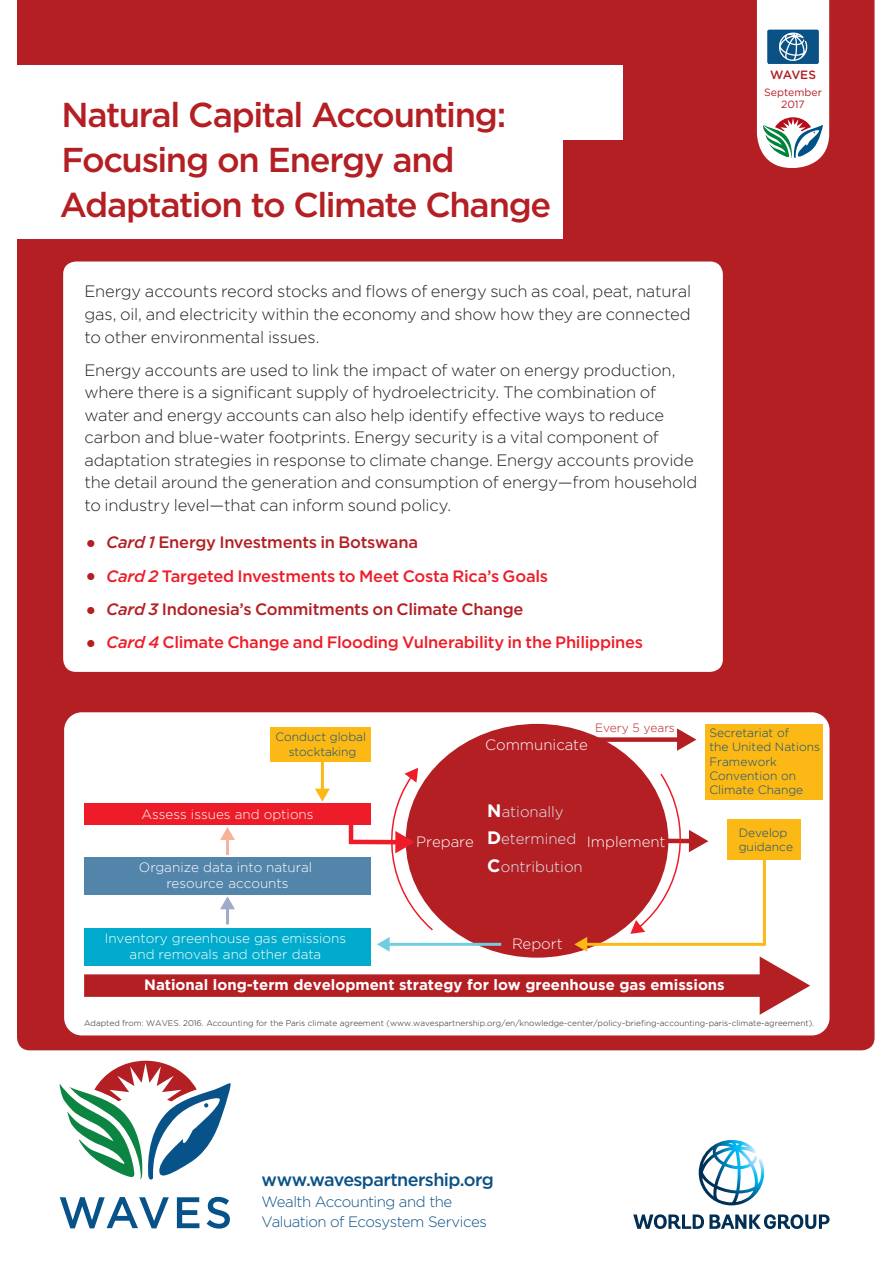
<style>
.page{position:relative;width:893px;height:1263px;background:#fff}
.page>*{position:absolute;margin:0;border:0;box-sizing:border-box;transform-origin:0 0}
.WAVES-H0{font:500 34.5px/45px "Gotham";letter-spacing:-.04em;color:#b31f23}
.t1{font:500 18px "Gotham";letter-spacing:-.035em;color:#0a5186}
.WAVES-Body-11pt{font:300 16.5px/22.5px "Gotham";letter-spacing:-.01em;color:#231f20;text-align:justify}
.t2{font:500 16.5px "Gotham";letter-spacing:-.015em;color:#ee1c28}
.t3{font:500 16.5px "Gotham";letter-spacing:-.015em;color:#b31f23}
.t4{font:700 15px "Gotham";color:#fff}
.t5{font:300 15px/19.5px "Gotham";letter-spacing:-.035em;color:#0a5186}
.t6{font:300 15px "Gotham";color:#fff}
.t7{font:300 15px/27.8px "Gotham";color:#deecf7}
.t8{font:300 13.5px/16.2px "Gotham";color:#fff;text-align:center}
.t9{font:300 12px/14.4px "Gotham";color:#0a5186}
.t10{font:300 12px "Gotham";letter-spacing:-.005em;color:#b31f23}
.WAVES-Tag1{font:500 12px "Gotham";letter-spacing:-.03em;color:#b31f23}
.WAVES-Tag3{font:10.5px/12px "Gotham";letter-spacing:.005em;color:#b31f23;text-align:center}
.t11{font:300 8.25px "Gotham";color:#231f20}
.s1{font-weight:400;font-size:27px}
.s2{font-style:italic}
.s3{font-weight:400;font-size:27px;color:#b31f23}
.s4{font-weight:700;font-size:18px;color:#fff}
</style>
<div class="page">
<div style="left:17px;top:0;width:857px;height:1050px;background:#b31f23"></div>
<div style="left:0;top:65px;width:622px;height:74px;background:#fff"></div>
<div style="left:0;top:84px;width:563px;height:155px;background:#fff"></div>
<div style="left:64px;top:712px;width:765px;height:323px;background:#fff;border-radius:18px"></div>
<div style="left:406px;top:724px;width:262px;height:234px;background:#b31f23;border-radius:50%"></div>
<div style="left:84px;top:928px;width:287px;height:37px;background:#00abcd"></div>
<div style="left:728px;top:820px;width:73px;height:40px;background:#fcb814"></div>
<div style="left:84px;top:857px;width:287px;height:38px;background:#5384aa"></div>
<div style="left:84px;top:803px;width:287px;height:22px;background:#ee1c28"></div>
<div style="left:705px;top:724px;width:117px;height:75px;background:#fcb814"></div>
<div style="left:594px;top:737px;width:86px;height:5px;background:#b31f23"></div>
<svg style="left:677px;top:728px;width:19px;height:23px"></svg>
<hr style="left:585px;top:943px;width:181px;height:3px;background:#fcb814">
<svg style="left:574px;top:937px;width:13px;height:15px"></svg>
<hr style="left:387px;top:943px;width:114px;height:3px;background:#71cee1">
<hr style="left:321px;top:761px;width:3px;height:30px;background:#fcb814">
<svg style="left:315px;top:789px;width:15px;height:13px"></svg>
<hr style="left:226px;top:838px;width:3px;height:17px;background:#f9b29a">
<svg style="left:220px;top:827px;width:15px;height:13px"></svg>
<hr style="left:226px;top:907px;width:3px;height:17px;background:#a1abc7">
<svg style="left:220px;top:896px;width:15px;height:13px"></svg>
<div style="left:271px;top:727px;width:100px;height:34px;background:#fcb814"></div>
<svg style="left:630px;top:772px;width:78px;height:162px"></svg>
<hr style="left:763px;top:860px;width:3px;height:85px;background:#fcb814">
<svg style="left:349px;top:768px;width:86px;height:184px"></svg>
<div style="left:84px;top:974px;width:684px;height:23px;background:#b31f23"></div>
<svg style="left:760px;top:956px;width:50px;height:59px"></svg>
<div style="left:63px;top:261px;width:660px;height:411px;background:#fff;border-radius:13px"></div>
<svg style="left:59px;top:1060px;width:172px;height:120px"></svg>
<svg style="left:60px;top:1197px;width:109px;height:31px"></svg>
<svg style="left:177px;top:1197px;width:22px;height:31px"></svg>
<svg style="left:207px;top:1197px;width:23px;height:31px"></svg>
<svg style="left:699px;top:1140px;width:65px;height:65px"></svg>
<svg style="left:633px;top:1214px;width:196px;height:15px"></svg>
<svg style="left:757px;top:0;width:72px;height:168px"></svg>
<p class="WAVES-H0" style="left:60px;top:91px;width:493px">Natural Capital Accounting:<br>Focusing on Energy and<br>Adaptation to Climate Change</p>
<p class="WAVES-Body-11pt" style="left:84px;top:280px;width:608px">Energy accounts record stocks and flows of energy such as coal, peat, natural gas, oil, and electricity within the economy and show how they are connected to other environmental issues.</p>
<p class="WAVES-Body-11pt" style="left:84px;top:358px;width:614px;text-align:left">Energy accounts are used to link the impact of water on energy production, where there is a significant supply of hydroelectricity. The combination of water and energy accounts can also help identify effective ways to reduce carbon and blue-water footprints. Energy security is a vital component of adaptation strategies in response to climate change. Energy accounts provide the detail around the generation and consumption of energy—from household to industry level—that can inform sound policy.</p>
<p class="t3" style="left:84px;top:532px;width:335px"><span class="s1">•</span> <span class="s2">Card 1</span> Energy Investments in Botswana</p>
<p class="t2" style="left:84px;top:565px;width:465px"><span class="s3">•</span> <span class="s2">Card 2</span> Targeted Investments to Meet Costa Rica’s Goals</p>
<p class="t3" style="left:84px;top:598px;width:441px"><span class="s1">•</span> <span class="s2">Card 3</span> Indonesia’s Commitments on Climate Change</p>
<p class="t2" style="left:84px;top:632px;width:560px"><span class="s3">•</span> <span class="s2">Card 4</span> Climate Change and Flooding Vulnerability in the Philippines</p>
<p class="WAVES-Tag1" style="left:770px;top:67px;width:48px">WAVES</p>
<p class="WAVES-Tag3" style="left:764px;top:86px;width:59px">September<br>2017</p>
<p class="t9" style="left:275px;top:729px;width:92px;text-align:center">Conduct global stocktaking</p>
<p class="t6" style="left:485px;top:735px;width:104px">Communicate</p>
<p class="t10" style="left:595px;top:720px;width:81px">Every 5 years</p>
<p class="t9" style="left:709px;top:725px;width:112px">Secretariat of<br>the United Nations<br>Framework<br>Convention on<br>Climate Change</p>
<p class="t8" style="left:141px;top:805px;width:174px">Assess issues and options</p>
<p class="t8" style="left:139px;top:859px;width:175px">Organize data into natural resource accounts</p>
<p class="t6" style="left:416px;top:832px;width:59px">Prepare</p>
<p class="t7" style="left:487px;top:797px;width:97px"><span class="s4">N</span>ationally<br><span class="s4">D</span>etermined<br><span class="s4">C</span> ontribution</p>
<p class="t6" style="left:587px;top:832px;width:80px">Implement</p>
<p class="t9" style="left:739px;top:825px;width:56px">Develop guidance</p>
<p class="t8" style="left:105px;top:929px;width:243px">Inventory greenhouse gas emissions and removals and other data</p>
<p class="t6" style="left:512px;top:934px;width:52px">Report</p>
<p class="t4" style="left:144px;top:974px;width:582px">National long-term development strategy for low greenhouse gas emissions</p>
<p class="t11" style="left:84px;top:1018px;width:731px">Adapted from: WAVES. 2016. Accounting for the Paris climate agreement (www.wavespartnership.org/en/knowledge-center/policy-briefing-accounting-paris-climate-agreement).</p>
<p class="t1" style="left:261px;top:1168px;width:234px">www.wavespartnership.org</p>
<p class="t5" style="left:261px;top:1192px;width:227px">Wealth Accounting and the<br>Valuation of Ecosystem Services</p>
</div>
